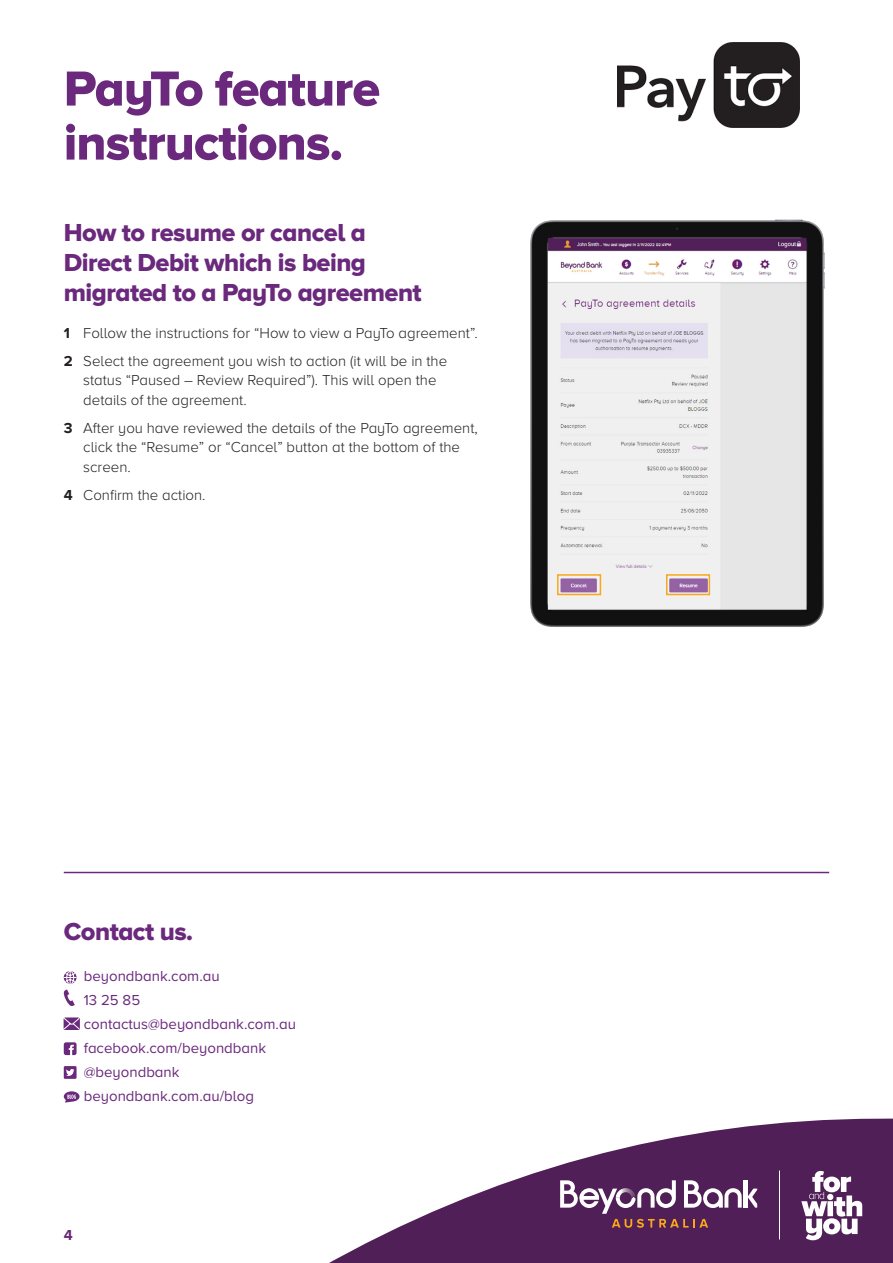
<style>
.page{position:relative;width:893px;height:1263px;background:#fff}
.page>*{position:absolute;margin:0;border:0;box-sizing:border-box;transform-origin:0 0}
.t1{font:51px/54px "Proxima Nova A Extrabld";letter-spacing:-.02em;color:#6a297c}
.t2{font:25.5px/30px "Proxima Nova A Extrabld";letter-spacing:-.02em;color:#6a297c}
.t3{font:300 15px/19.5px "Proxima Nova A";color:#231f20}
.t4{font:15px "Proxima Nova A";color:#6a297c}
.t5{font:700 15px "Proxima Nova A";color:#692875}
.s1{font-weight:700}
</style>
<div class="page">
<svg style="left:329px;top:1118px;width:564px;height:145px;fill:#511f57"></svg>
<svg style="left:560px;top:1180px;width:197px;height:48px"></svg>
<svg style="left:801px;top:1171px;width:61px;height:69px"></svg>
<hr style="left:779px;top:1170px;width:1px;height:69px;background:#fff">
<img style="left:618px;top:42px;width:181px;height:86px">
<img style="left:530px;top:219px;width:295px;height:408px">
<div style="left:557px;top:574px;width:44px;height:21px;border:2px solid #f9a71b"></div>
<div style="left:666px;top:574px;width:44px;height:21px;border:2px solid #f9a71b"></div>
<svg style="left:63px;top:971px;width:14px;height:35px"></svg>
<svg style="left:64px;top:1018px;width:16px;height:12px"></svg>
<svg style="left:64px;top:1042px;width:13px;height:13px"></svg>
<svg style="left:64px;top:1066px;width:13px;height:13px"></svg>
<svg style="left:64px;top:1091px;width:16px;height:11px"></svg>
<hr style="left:64px;top:872px;width:765px;height:1px;background:#6a297c">
<p class="t1" style="left:64px;top:60px;width:318px">PayTo feature instructions.</p>
<p class="t2" style="left:64px;top:217px;width:360px">How to resume or cancel a<br>Direct Debit which is being migrated to a PayTo agreement</p>
<p class="t3" style="left:64px;top:323px;width:415px"><span class="s1">1</span> Follow the instructions for “How to view a PayTo agreement”.</p>
<p class="t3" style="left:83px;top:351px;width:365px;text-indent:-20px"><span class="s1">2</span> Select the agreement you wish to action (it will be in the status “Paused – Review Required”). This will open the details of the agreement.</p>
<p class="t3" style="left:83px;top:418px;width:396px;text-indent:-20px"><span class="s1">3</span> After you have reviewed the details of the PayTo agreement, click the “Resume” or “Cancel” button at the bottom of the screen.</p>
<p class="t3" style="left:64px;top:485px;width:143px"><span class="s1">4</span> Confirm the action.</p>
<p class="t2" style="left:64px;top:916px;width:131px">Contact us.</p>
<p class="t4" style="left:84px;top:967px;width:138px">beyondbank.com.au</p>
<p class="t4" style="left:84px;top:991px;width:58px">13 25 85</p>
<p class="t4" style="left:84px;top:1015px;width:214px">contactus@beyondbank.com.au</p>
<p class="t4" style="left:84px;top:1039px;width:184px">facebook.com/beyondbank</p>
<p class="t4" style="left:84px;top:1063px;width:97px">@beyondbank</p>
<p class="t4" style="left:84px;top:1087px;width:172px">beyondbank.com.au/blog</p>
<p class="t5" style="left:64px;top:1227px;width:10px">4</p>
</div>
